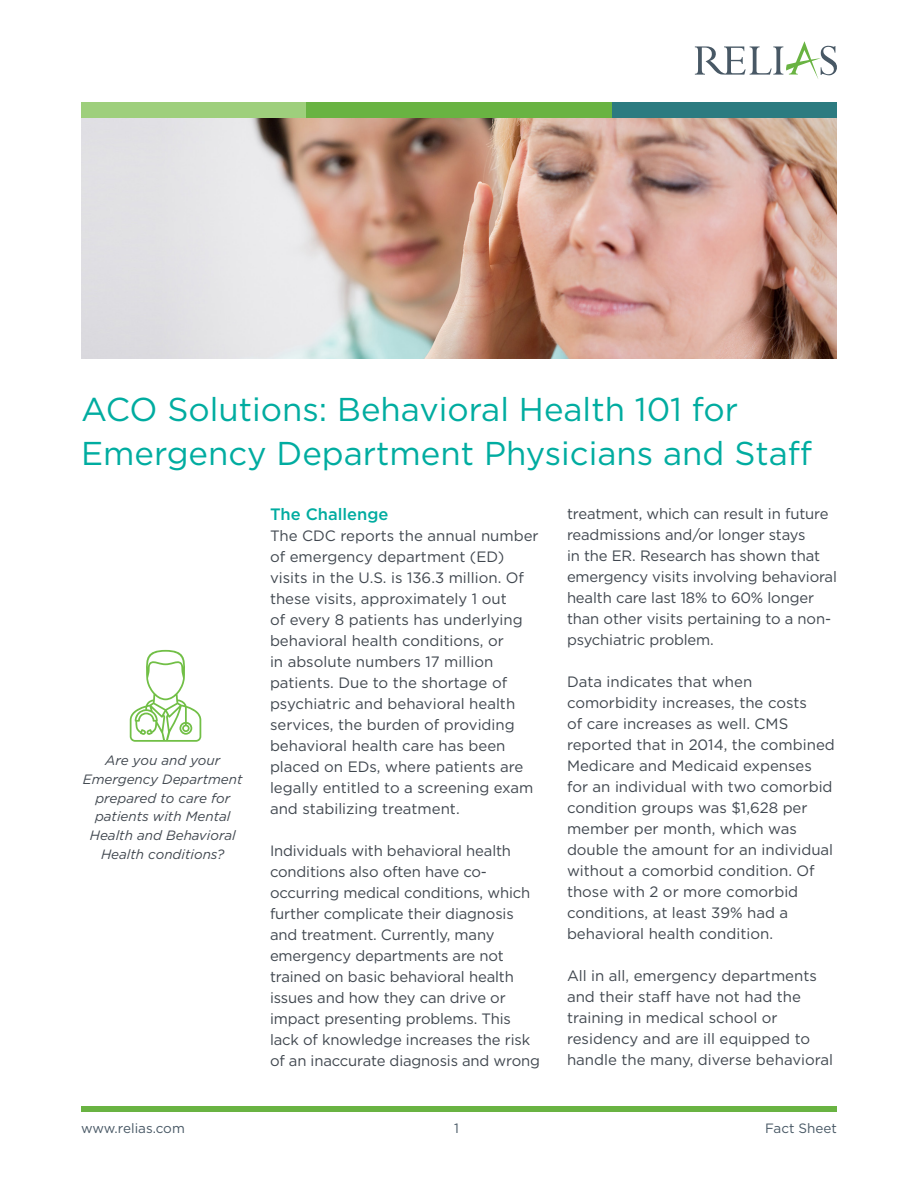
<style>
.page{position:relative;width:918px;height:1188px;background:#fff}
.page>*{position:absolute;margin:0;border:0;box-sizing:border-box;transform-origin:0 0}
.t1{font:33px/43.5px "Gotham";color:#00aca0}
.t2{font:500 16.5px "Gotham";color:#00aca0}
.t3{font:15px/21px "Gotham";color:#40474f}
.t4{font:italic 13.5px/18.8px "Gotham";color:#40474f;text-align:center}
.t5{font:13.5px "Gotham";color:#485865}
</style>
<div class="page">
<div style="left:81px;top:1106px;width:756px;height:6px;background:#69b342"></div>
<div style="left:81px;top:103px;width:225px;height:15px;background:#9ecf7c"></div>
<div style="left:306px;top:103px;width:306px;height:15px;background:#69b342"></div>
<div style="left:612px;top:103px;width:225px;height:15px;background:#2c7b80"></div>
<svg style="left:695px;top:41px;width:142px;height:38px"></svg>
<svg style="left:130px;top:650px;width:71px;height:92px"></svg>
<img style="left:81px;top:118px;width:756px;height:241px">
<h1 class="t1" style="left:81px;top:387px;width:733px">ACO Solutions: Behavioral Health 101 for<br>Emergency Department Physicians and Staff</h1>
<p class="t2" style="left:270px;top:504px;width:120px">The Challenge</p>
<p class="t3" style="left:270px;top:525px;width:270px">The CDC reports the annual number of emergency department (ED) visits in the U.S. is 136.3 million. Of these visits, approximately 1 out<br>of every 8 patients has underlying behavioral health conditions, or<br>in absolute numbers 17 million patients. Due to the shortage of psychiatric and behavioral health services, the burden of providing behavioral health care has been placed on EDs, where patients are legally entitled to a screening exam and stabilizing treatment.</p>
<p class="t3" style="left:270px;top:840px;width:272px">Individuals with behavioral health conditions also often have co&shy;occurring medical conditions, which further complicate their diagnosis and treatment. Currently, many emergency departments are not trained on basic behavioral health issues and how they can drive or impact presenting problems. This lack of knowledge increases the risk of an inaccurate diagnosis and wrong</p>
<p class="t3" style="left:567px;top:503px;width:271px">treatment, which can result in future readmissions and/or longer stays<br>in the ER. Research has shown that emergency visits involving behavioral health care last 18% to 60% longer than other visits pertaining to a non&shy;psychiatric problem.</p>
<p class="t3" style="left:567px;top:671px;width:269px">Data indicates that when comorbidity increases, the costs<br>of care increases as well. CMS reported that in 2014, the combined<br>Medicare and Medicaid expenses for an individual with two comorbid condition groups was $1,628 per member per month, which was double the amount for an individual without a comorbid condition. Of those with 2 or more comorbid conditions, at least 39% had a behavioral health condition.</p>
<p class="t3" style="left:567px;top:965px;width:268px">All in all, emergency departments and their staff have not had the training in medical school or residency and are ill equipped to handle the many, diverse behavioral</p>
<p class="t4" style="left:83px;top:751px;width:161px">Are you and your<br>Emergency Department prepared to care for patients with Mental<br>Health and Behavioral<br>Health conditions?</p>
<p class="t5" style="left:81px;top:1119px;width:105px">www.relias.com</p>
<p class="t5" style="left:454px;top:1119px;width:6px">1</p>
<p class="t5" style="left:765px;top:1119px;width:73px">Fact Sheet</p>
</div>
